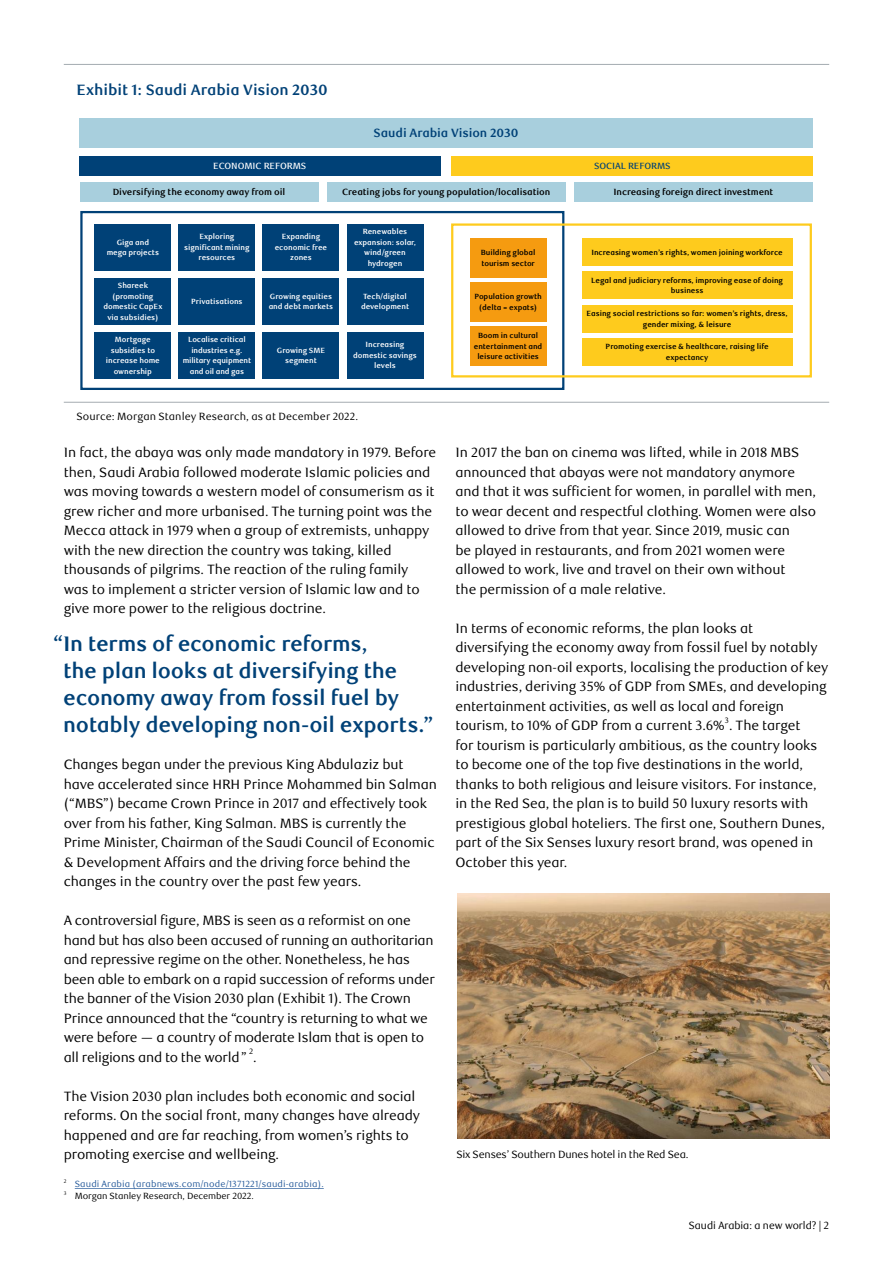
<style>
.page{position:relative;width:893px;height:1263px;background:#fff}
.page>*{position:absolute;margin:0;border:0;box-sizing:border-box;transform-origin:0 0}
.t1{font:700 21px/27px "RBC Text";letter-spacing:-.015em;color:#004177}
.t2{font:700 15px "RBC Text";letter-spacing:-.01em;color:#004177}
.t3{font:13.5px/19.5px "RBC Text";letter-spacing:-.01em;color:#000}
.t4{font:700 12px "RBC Text";letter-spacing:-.01em;color:#004177}
.t5{font:10.5px "RBC Text";letter-spacing:-.005em;color:#000}
.t6{font:10.5px "RBC Text";letter-spacing:-.025em;color:#000}
.t7{font:10.5px "RBC Display";color:#000}
.t8{font:700 9px "RBC Text";letter-spacing:-.01em;color:#000}
.t9{font:9px "RBC Text";letter-spacing:.015em;color:#275b9b}
.t10{font:9px "RBC Text";letter-spacing:-.01em;color:#000}
.t11{font:500 9px "RBC Text";letter-spacing:-.01em;color:#fff}
.t12{font:500 9px "RBC Text";letter-spacing:-.01em;color:#004177}
.t13{font:7.8px "RBC Text";color:#000}
.t14{font:700 7.5px/10.5px "RBC Text";letter-spacing:-.01em;color:#fff;text-align:center}
.t15{font:700 7.5px/10.5px "RBC Text";letter-spacing:-.01em;color:#000;text-align:center}
.t16{font:5.25px "RBC Text";color:#000}
</style>
<div class="page">
<div style="left:80px;top:211px;width:484px;height:179px;border:2px solid #004177"></div>
<div style="left:451px;top:223px;width:361px;height:154px;border:2px solid #fecb1d"></div>
<img style="left:457px;top:893px;width:372px;height:245px">
<hr style="left:64px;top:64px;width:765px;height:1px;background:#a4abb1">
<hr style="left:64px;top:402px;width:765px;height:1px;background:#a4abb1">
<hr style="left:75px;top:1188px;width:249px;height:1px;background:#275b9b">
<div style="left:79px;top:118px;width:734px;height:29px;background:#a8cfdd"></div>
<div style="left:79px;top:156px;width:362px;height:19px;background:#004177"></div>
<div style="left:452px;top:156px;width:361px;height:19px;background:#fecb1d"></div>
<div style="left:80px;top:182px;width:238px;height:19px;background:#a8cfdd"></div>
<div style="left:327px;top:182px;width:238px;height:19px;background:#a8cfdd"></div>
<div style="left:574px;top:182px;width:238px;height:19px;background:#a8cfdd"></div>
<div style="left:94px;top:224px;width:77px;height:46px;background:#004177"></div>
<div style="left:178px;top:224px;width:77px;height:46px;background:#004177"></div>
<div style="left:262px;top:224px;width:77px;height:46px;background:#004177"></div>
<div style="left:347px;top:224px;width:76px;height:46px;background:#004177"></div>
<div style="left:94px;top:278px;width:77px;height:46px;background:#004177"></div>
<div style="left:178px;top:278px;width:77px;height:46px;background:#004177"></div>
<div style="left:262px;top:278px;width:77px;height:46px;background:#004177"></div>
<div style="left:347px;top:278px;width:76px;height:46px;background:#004177"></div>
<div style="left:94px;top:332px;width:77px;height:46px;background:#004177"></div>
<div style="left:178px;top:332px;width:77px;height:46px;background:#004177"></div>
<div style="left:262px;top:332px;width:77px;height:46px;background:#004177"></div>
<div style="left:347px;top:332px;width:76px;height:46px;background:#004177"></div>
<div style="left:582px;top:238px;width:211px;height:28px;background:#fecb1d"></div>
<div style="left:582px;top:271px;width:211px;height:28px;background:#fecb1d"></div>
<div style="left:582px;top:305px;width:211px;height:27px;background:#fecb1d"></div>
<div style="left:582px;top:338px;width:211px;height:28px;background:#fecb1d"></div>
<div style="left:470px;top:238px;width:77px;height:39px;background:#f59b10"></div>
<div style="left:470px;top:282px;width:77px;height:39px;background:#f59b10"></div>
<div style="left:470px;top:327px;width:77px;height:39px;background:#f59b10"></div>
<p class="t2" style="left:77px;top:80px;width:253px">Exhibit 1: Saudi Arabia Vision 2030</p>
<p class="t4" style="left:373px;top:126px;width:147px">Saudi Arabia Vision 2030</p>
<p class="t11" style="left:213px;top:160px;width:95px">ECONOMIC REFORMS</p>
<p class="t12" style="left:594px;top:160px;width:78px">SOCIAL REFORMS</p>
<p class="t8" style="left:113px;top:186px;width:174px">Diversifying the economy away from oil</p>
<p class="t8" style="left:342px;top:186px;width:210px">Creating jobs for young population/localisation</p>
<p class="t8" style="left:613px;top:186px;width:161px">Increasing foreign direct investment</p>
<p class="t14" style="left:107px;top:237px;width:54px">Giga and mega projects</p>
<p class="t14" style="left:184px;top:232px;width:67px">Exploring significant mining resources</p>
<p class="t14" style="left:275px;top:232px;width:54px">Expanding economic free zones</p>
<p class="t14" style="left:354px;top:226px;width:63px">Renewables expansion: solar, wind/green hydrogen</p>
<p class="t14" style="left:103px;top:280px;width:60px">Shareek (promoting domestic CapEx via subsidies)</p>
<p class="t14" style="left:191px;top:296px;width:53px">Privatisations</p>
<p class="t14" style="left:269px;top:291px;width:66px;text-align:left">Growing equities and debt markets</p>
<p class="t14" style="left:361px;top:291px;width:50px">Tech/digital development</p>
<p class="t14" style="left:106px;top:334px;width:55px">Mortgage subsidies to increase home ownership</p>
<p class="t14" style="left:183px;top:334px;width:70px">Localise critical industries e.g. military equipment and oil and gas</p>
<p class="t14" style="left:277px;top:345px;width:50px">Growing SME segment</p>
<p class="t14" style="left:353px;top:340px;width:65px">Increasing domestic savings levels</p>
<p class="t5" style="left:77px;top:410px;width:283px">Source: Morgan Stanley Research, as at December 2022.</p>
<p class="t3" style="left:64px;top:443px;width:374px">In fact, the abaya was only made mandatory in 1979. Before then, Saudi Arabia followed moderate Islamic policies and was moving towards a western model of consumerism as it grew richer and more urbanised. The turning point was the Mecca attack in 1979 when a group of extremists, unhappy with the new direction the country was taking, killed thousands of pilgrims. The reaction of the ruling family was to implement a stricter version of Islamic law and to give more power to the religious doctrine.</p>
<h1 class="t1" style="left:63px;top:631px;width:372px;text-indent:-10px">“In terms of economic reforms,<br>the plan looks at diversifying the economy away from fossil fuel by notably developing non-oil exports.”</h1>
<p class="t3" style="left:64px;top:755px;width:375px">Changes began under the previous King Abdulaziz but have accelerated since HRH Prince Mohammed bin Salman (“MBS”) became Crown Prince in 2017 and effectively took over from his father, King Salman. MBS is currently the Prime Minister, Chairman of the Saudi Council of Economic &amp; Development Affairs and the driving force behind the changes in the country over the past few years.</p>
<p class="t3" style="left:64px;top:911px;width:373px">A controversial figure, MBS is seen as a reformist on one hand but has also been accused of running an authoritarian and repressive regime on the other. Nonetheless, he has been able to embark on a rapid succession of reforms under the banner of the Vision 2030 plan (Exhibit 1). The Crown Prince announced that the “country is returning to what we were before — a country of moderate Islam that is open to all religions and to the world”</p>
<p class="t13" style="left:249px;top:1047px;width:6px">2</p>
<p class="t3" style="left:253px;top:1048px;width:5px">.</p>
<p class="t3" style="left:64px;top:1087px;width:358px">The Vision 2030 plan includes both economic and social reforms. On the social front, many changes have already happened and are far reaching, from women’s rights to promoting exercise and wellbeing.</p>
<p class="t16" style="left:64px;top:1178px;width:4px">2</p>
<p class="t16" style="left:64px;top:1190px;width:4px">3</p>
<p class="t9" style="left:75px;top:1178px;width:250px">Saudi Arabia (arabnews.com/node/1371221/saudi-arabia).</p>
<p class="t10" style="left:75px;top:1191px;width:181px">Morgan Stanley Research, December 2022.</p>
<p class="t15" style="left:481px;top:247px;width:56px;text-align:left">Building global tourism sector</p>
<p class="t15" style="left:474px;top:292px;width:69px">Population growth (delta = expats)</p>
<p class="t15" style="left:474px;top:331px;width:70px">Boom in cultural entertainment and leisure activities</p>
<p class="t15" style="left:591px;top:247px;width:193px">Increasing women’s rights, women joining workforce</p>
<p class="t15" style="left:591px;top:275px;width:193px">Legal and judiciary reforms, improving ease of doing business</p>
<p class="t15" style="left:587px;top:308px;width:203px">Easing social restrictions so far: women’s rights, dress, gender mixing, &amp; leisure</p>
<p class="t15" style="left:606px;top:342px;width:165px">Promoting exercise &amp; healthcare, raising life expectancy</p>
<p class="t3" style="left:455px;top:443px;width:362px">In 2017 the ban on cinema was lifted, while in 2018 MBS announced that abayas were not mandatory anymore and that it was sufficient for women, in parallel with men, to wear decent and respectful clothing. Women were also allowed to drive from that year. Since 2019, music can<br>be played in restaurants, and from 2021 women were allowed to work, live and travel on their own without<br>the permission of a male relative.</p>
<p class="t3" style="left:455px;top:618px;width:374px">In terms of economic reforms, the plan looks at diversifying the economy away from fossil fuel by notably developing non-oil exports, localising the production of key industries, deriving 35% of GDP from SMEs, and developing entertainment activities, as well as local and foreign tourism, to 10% of GDP from a current 3.6% . The target</p>
<p class="t13" style="left:725px;top:715px;width:6px">3</p>
<p class="t3" style="left:455px;top:736px;width:371px">for tourism is particularly ambitious, as the country looks to become one of the top five destinations in the world, thanks to both religious and leisure visitors. For instance, in the Red Sea, the plan is to build 50 luxury resorts with prestigious global hoteliers. The first one, Southern Dunes, part of the Six Senses luxury resort brand, was opened in October this year.</p>
<p class="t6" style="left:456px;top:1148px;width:234px">Six Senses’ Southern Dunes hotel in the Red Sea.</p>
<p class="t7" style="left:689px;top:1219px;width:142px">Saudi Arabia: a new world? | 2</p>
</div>
